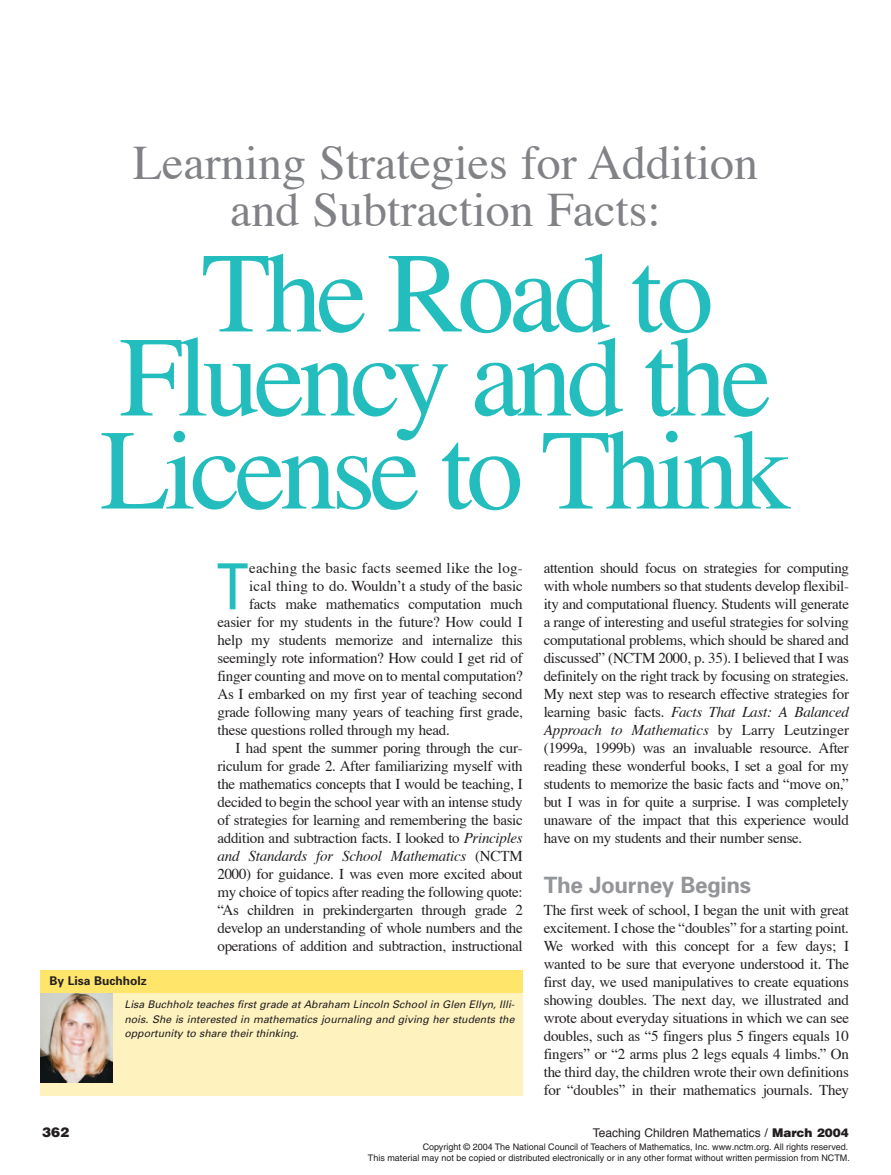
<style>
.page{position:relative;width:891px;height:1175px;background:#fff}
.page>*{position:absolute;margin:0;border:0;box-sizing:border-box;transform-origin:0 0}
.t1{font:114px/88.5px "Times";letter-spacing:-.05em;color:#23bdbd;text-align:center}
.t2{font:condensed 63.6px "Univers";color:#23bdbd}
.t3{font:48px/46.5px "Times";color:#808285;text-align:center}
.t4{font:700 22.5px "Univers";letter-spacing:-.015em;color:#939598}
.t5{font:15px/18px "Times";letter-spacing:-.02em;color:#231f20;text-align:justify}
.t6{font:15px "Times";letter-spacing:.015em;color:#231f20}
.t7{font:italic 15px "Times";letter-spacing:-.015em;color:#231f20}
.t8{font:900 13.5px "Helvetica";color:#231f20}
.t9{font:12px "Helvetica";color:#231f20}
.t10{font:700 12px "Univers";color:#231f20}
.t11{font:italic 10.5px/14.2px "Univers";color:#231f20;text-align:justify}
.t12{font:9px "Helvetica";color:#231f20}
.s1{font-style:italic}
.s2{font-style:normal}
.s3{font-weight:900}
.s4{font-family:"Arial"}
</style>
<div class="page">
<div style="left:40px;top:991px;width:484px;height:104px;background:#fef3bf"></div>
<img style="left:40px;top:992px;width:72px;height:90px">
<div style="left:40px;top:970px;width:484px;height:22px;background:#ffe56a"></div>
<h3 class="t3" style="left:133px;top:144px;width:627px">Learning Strategies for Addition and Subtraction Facts:</h3>
<h1 class="t1" style="left:100px;top:259px;width:692px">The Road to<br>Fluency and the<br>License to Think</h1>
<p class="t10" style="left:50px;top:973px;width:99px">By Lisa Buchholz</p>
<h2 class="t2" style="left:217px;top:546px;width:33px">T</h2>
<p class="t6" style="left:249px;top:562px;width:275px">eaching the basic facts seemed like the log-</p>
<p class="t5" style="left:249px;top:578px;width:275px">ical thing to do. Wouldn’t a study of the basic</p>
<p class="t5" style="left:249px;top:596px;width:275px">facts make mathematics computation much</p>
<p class="t5" style="left:218px;top:614px;width:307px">easier for my students in the future? How could I</p>
<p class="t5" style="left:218px;top:632px;width:307px">help my students memorize and internalize this</p>
<p class="t5" style="left:218px;top:650px;width:307px">seemingly rote information? How could I get rid of</p>
<p class="t5" style="left:218px;top:668px;width:307px">finger counting and move on to mental computation?</p>
<p class="t5" style="left:218px;top:686px;width:307px">As I embarked on my first year of teaching second</p>
<p class="t5" style="left:218px;top:704px;width:307px">grade following many years of teaching first grade,</p>
<p class="t5" style="left:218px;top:722px;width:234px">these questions rolled through my head.</p>
<p class="t5" style="left:236px;top:740px;width:289px">I had spent the summer poring through the cur-</p>
<p class="t5" style="left:218px;top:758px;width:307px">riculum for grade 2. After familiarizing myself with</p>
<p class="t5" style="left:218px;top:776px;width:307px">the mathematics concepts that I would be teaching, I</p>
<p class="t5" style="left:218px;top:794px;width:307px">decided to begin the school year with an intense study</p>
<p class="t5" style="left:218px;top:812px;width:307px">of strategies for learning and remembering the basic</p>
<p class="t5" style="left:218px;top:830px;width:307px">addition and subtraction facts. I looked to <span class="s1">Principles</span></p>
<p class="t7" style="left:218px;top:850px;width:307px">and Standards for School Mathematics <span class="s2">(NCTM</span></p>
<p class="t5" style="left:218px;top:866px;width:307px">2000) for guidance. I was even more excited about</p>
<p class="t5" style="left:218px;top:884px;width:307px">my choice of topics after reading the following quote:</p>
<p class="t5" style="left:218px;top:902px;width:307px">“As children in prekindergarten through grade 2</p>
<p class="t5" style="left:218px;top:920px;width:307px">develop an understanding of whole numbers and the</p>
<p class="t5" style="left:218px;top:938px;width:307px">operations of addition and subtraction, instructional</p>
<p class="t11" style="left:124px;top:997px;width:394px">Lisa Buchholzteaches firstgrade atAbraham Lincoln Schoolin Glen Ellyn,Illi&shy;nois. She is interested in mathematics journaling and giving her students the opportunity to share theirthinking.</p>
<p class="t5" style="left:544px;top:560px;width:307px">attention should focus on strategies for computing with whole numbers so that students develop flexibil&shy;ity and computational fluency. Students will generate a range of interesting and useful strategies for solving computational problems, which should be shared and discussed” (NCTM 2000, p. 35). I believed that I was definitely on the right track by focusing on strategies.<br>My next step was to research effective strategies for learning basic facts. <span class="s1">Facts That Last: A Balanced Approach to Mathematics</span> by Larry Leutzinger (1999a, 1999b) was an invaluable resource. After reading these wonderful books, I set a goal for my students to memorize the basic facts and “move on,” but I was in for quite a surprise. I was completely unaware of the impact that this experience would have on my students and their number sense.</p>
<h3 class="t4" style="left:544px;top:871px;width:209px">The Journey Begins</h3>
<p class="t5" style="left:544px;top:902px;width:307px">The first week of school, I began the unit with great excitement. I chose the “doubles” for a starting point.<br>We worked with this concept for a few days; I wanted to be sure that everyone understood it. The first day, we used manipulatives to create equations showing doubles. The next day, we illustrated and wrote about everyday situations in which we can see doubles, such as “5 fingers plus 5 fingers equals 10 fingers” or “2 arms plus 2 legs equals 4 limbs.” On the third day, the children wrote their own definitions for “doubles” in their mathematics journals. They</p>
<p class="t8" style="left:42px;top:1123px;width:29px">362</p>
<p class="t9" style="left:593px;top:1127px;width:258px">Teaching Children Mathematics / <span class="s3">March 2004</span></p>
<p class="t12" style="left:423px;top:1141px;width:427px">Copyright © 200<span class="s4">4</span> The National Council of Teachers of Mathematics, Inc. www.nctm.org. All rights reserved.</p>
<p class="t12" style="left:368px;top:1152px;width:484px">This material may not be copied or distributed electronically or in any other format without written permission from NCTM.</p>
</div>
